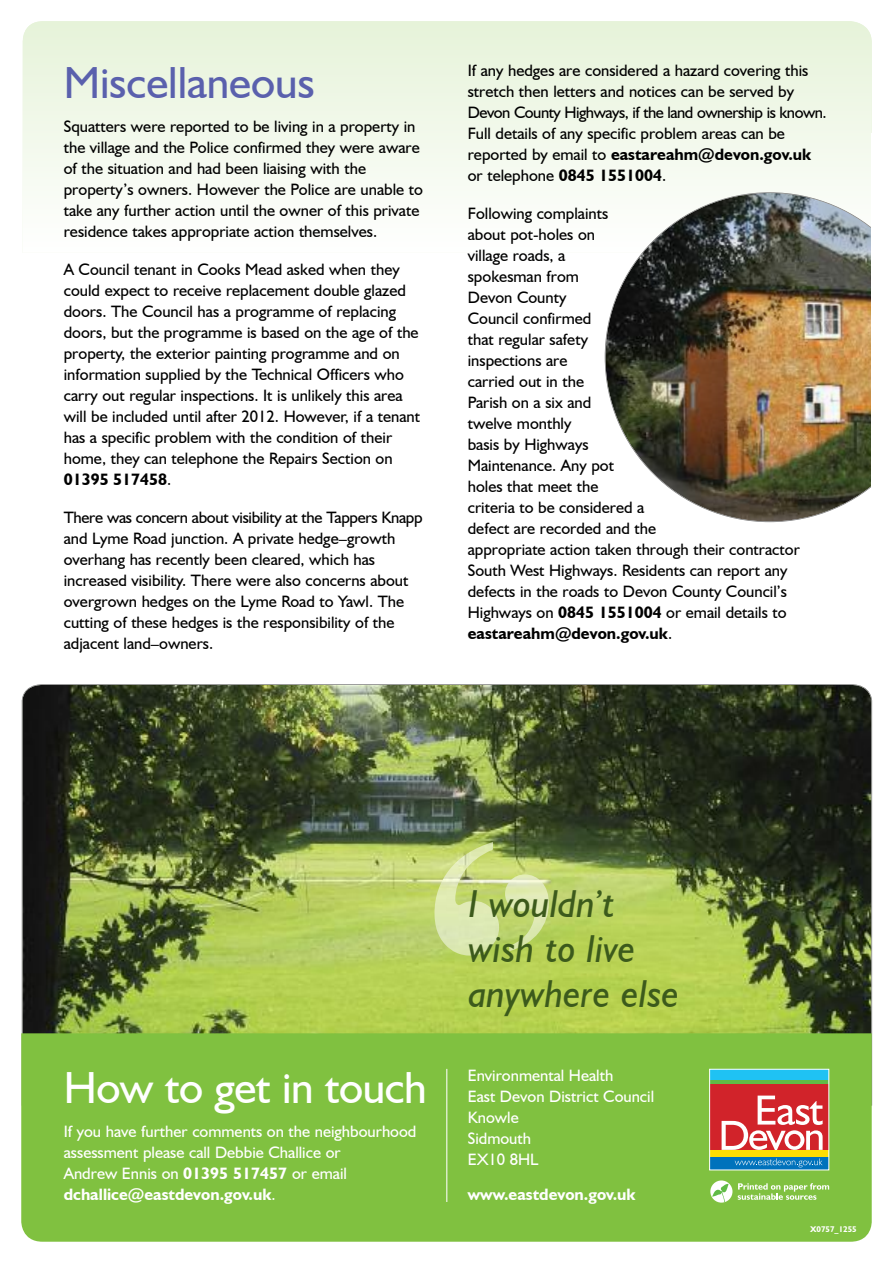
<style>
.page{position:relative;width:893px;height:1263px;background:#fff}
.page>*{position:absolute;margin:0;border:0;box-sizing:border-box;transform-origin:0 0}
.t1{font:45px "Humanist 521 BT";letter-spacing:-.01em;color:#fff}
.t2{font:45px "Humanist 521 BT";color:#5a60ad}
.t3{font:italic 39px/45px "Humanist 521 BT";color:#3c5a1c}
.t4{font:16.5px/21px "Humanist 521 BT";color:#000}
.t5{font:16.5px/21px "Humanist 521 BT";color:#fff}
.t6{font:700 16.5px "Humanist 521 BT";color:#fff}
.t7{font:700 8.25px "Humanist 521 BT";color:#fff}
.s1{font-weight:700}
</style>
<div class="page">
<img style="left:21px;top:684px;width:851px;height:349px">
<div style="left:21px;top:1033px;width:851px;height:209px;background:#80c140"></div>
<div style="left:710px;top:1156px;width:118px;height:13px;background:#0072bc"></div>
<div style="left:710px;top:1084px;width:118px;height:66px;background:#d1232a"></div>
<div style="left:710px;top:1069px;width:118px;height:11px;background:#1fc2f3"></div>
<hr style="left:710px;top:1080px;width:118px;height:4px;background:#60bb46">
<div style="left:710px;top:1150px;width:118px;height:6px;background:#ffdd01"></div>
<svg style="left:722px;top:1095px;width:101px;height:55px"></svg>
<svg style="left:735px;top:1158px;width:87px;height:9px"></svg>
<div style="left:709px;top:1069px;width:120px;height:101px;border:1px solid #fff"></div>
<hr style="left:446px;top:1069px;width:1px;height:133px;background:#d9ecc6">
<svg style="left:710px;top:1180px;width:22px;height:22px"></svg>
<svg style="left:712px;top:1184px;width:16px;height:18px"></svg>
<svg style="left:738px;top:1183px;width:91px;height:17px;background:#a3d275"></svg>
<img style="left:434px;top:842px;width:65px;height:113px">
<img style="left:505px;top:874px;width:44px;height:77px">
<svg style="left:22px;top:21px;width:850px;height:170px"></svg>
<img style="left:605px;top:192px;width:266px;height:330px">
<h1 class="t2" style="left:64px;top:55px;width:252px">Miscellaneous</h1>
<p class="t4" style="left:64px;top:115px;width:361px">Squatters were reported to be living in a property in the village and the Police confirmed they were aware of the situation and had been liaising with the property’s owners. However the Police are unable to take any further action until the owner of this private residence takes appropriate action themselves.</p>
<p class="t4" style="left:64px;top:258px;width:358px">A Council tenant in Cooks Mead asked when they could expect to receive replacement double glazed doors. The Council has a programme of replacing doors, but the programme is based on the age of the property, the exterior painting programme and on information supplied by the Technical Officers who carry out regular inspections. It is unlikely this area will be included until after 2012. However, if a tenant has a specific problem with the condition of their home, they can telephone the Repairs Section on <span class="s1">01395 517458</span>.</p>
<p class="t4" style="left:64px;top:506px;width:360px">There was concern about visibility at the Tappers Knapp and Lyme Road junction. A private hedge–growth overhang has recently been cleared, which has increased visibility. There were also concerns about overgrown hedges on the Lyme Road to Yawl. The cutting of these hedges is the responsibility of the adjacent land–owners.</p>
<p class="t4" style="left:468px;top:60px;width:360px">If any hedges are considered a hazard covering this stretch then letters and notices can be served by Devon County Highways, if the land ownership is known.<br>Full details of any specific problem areas can be reported by email to <span class="s1">eastareahm@devon.gov.uk </span>or telephone <span class="s1">0845 1551004</span>.</p>
<p class="t4" style="left:468px;top:203px;width:334px">Following complaints<br>about pot-holes on<br>village roads, a<br>spokesman from<br>Devon County<br>Council confirmed<br>that regular safety<br>inspections are<br>carried out in the<br>Parish on a six and<br>twelve monthly<br>basis by Highways<br>Maintenance. Any pot<br>holes that meet the<br>criteria to be considered a<br>defect are recorded and the<br>appropriate action taken through their contractor<br>South West Highways. Residents can report any defects in the roads to Devon County Council’s<br>Highways on <span class="s1">0845 1551004</span> or email details to <span class="s1">eastareahm@devon.gov.uk</span>.</p>
<h1 class="t1" style="left:64px;top:1060px;width:364px">How to get in touch</h1>
<p class="t5" style="left:64px;top:1120px;width:354px">If you have further comments on the neighbourhood assessment please call Debbie Challice or<br>Andrew Ennis on <span class="s1">01395 517457</span> or email <span class="s1">dchallice@eastdevon.gov.uk</span>.</p>
<h2 class="t3" style="left:468px;top:881px;width:212px">I wouldn’t wish to live anywhere else</h2>
<p class="t5" style="left:468px;top:1065px;width:188px">Environmental Health<br>East Devon District Council<br>Knowle<br>Sidmouth<br>EX10 8HL</p>
<p class="t6" style="left:468px;top:1184px;width:169px">www.eastdevon.gov.uk</p>
<p class="t7" style="left:810px;top:1224px;width:48px">X0757_1255</p>
</div>
